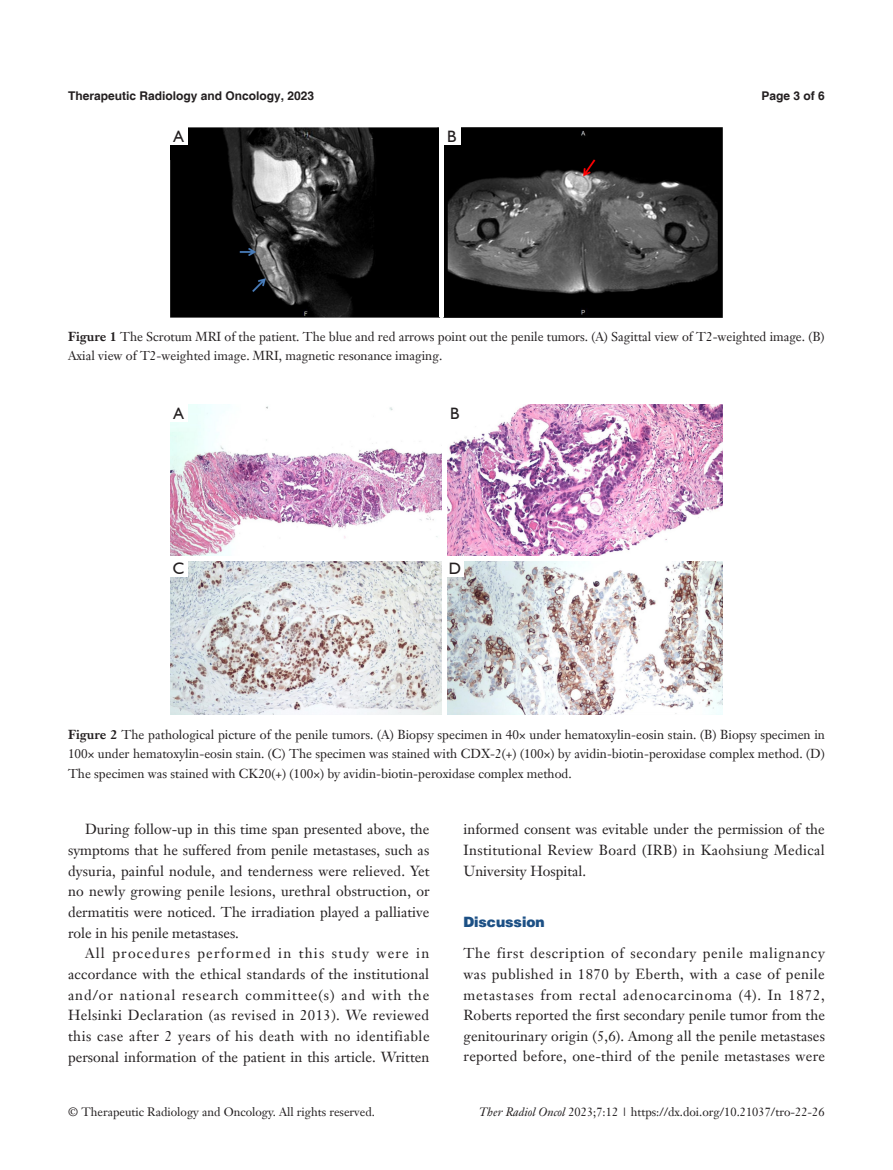
<style>
.page{position:relative;width:893px;height:1170px;background:#fff}
.page>*{position:absolute;margin:0;border:0;box-sizing:border-box;transform-origin:0 0}
.t1{font:16.5px "Humanist 521 BT";color:#231f20}
.t2{font:14.25px/20.7px "Janson Text LT";letter-spacing:.005em;color:#231f20;text-align:justify}
.t3{font:900 14.25px "Helvetica";color:#1c5085}
.t4{font:12.75px/19.5px "Janson Text LT";color:#231f20}
.t5{font:12px "Janson Text LT";color:#231f20}
.t6{font:700 12px "Helvetica";color:#231f20}
.s1{font-weight:700}
.s2{font-style:italic}
</style>
<div class="page">
<img style="left:170px;top:128px;width:553px;height:189px">
<hr style="left:439px;top:128px;width:4px;height:189px;background:#fff">
<div style="left:443px;top:128px;width:17px;height:17px;background:#fff"></div>
<div style="left:170px;top:128px;width:17px;height:17px;background:#fff"></div>
<img style="left:170px;top:404px;width:553px;height:311px">
<hr style="left:442px;top:404px;width:4px;height:311px;background:#fff">
<hr style="left:170px;top:556px;width:553px;height:4px;background:#fff">
<div style="left:446px;top:404px;width:17px;height:17px;background:#fff"></div>
<div style="left:446px;top:559px;width:17px;height:17px;background:#fff"></div>
<div style="left:170px;top:404px;width:17px;height:17px;background:#fff"></div>
<div style="left:170px;top:559px;width:17px;height:17px;background:#fff"></div>
<p class="t6" style="left:68px;top:88px;width:248px">Therapeutic Radiology and Oncology, 2023</p>
<p class="t6" style="left:762px;top:88px;width:65px">Page 3 of 6</p>
<p class="t1" style="left:173px;top:126px;width:12px">A</p>
<p class="t1" style="left:447px;top:126px;width:11px">B</p>
<p class="t4" style="left:68px;top:326px;width:758px"><span class="s1">Figure 1</span> The Scrotum MRI of the patient. The blue and red arrows point out the penile tumors. (A) Sagittal view of T2-weighted image. (B)<br>Axial view of T2-weighted image. MRI, magnetic resonance imaging.</p>
<p class="t1" style="left:173px;top:402px;width:12px">A</p>
<p class="t1" style="left:173px;top:557px;width:13px">C</p>
<p class="t1" style="left:450px;top:402px;width:11px">B</p>
<p class="t1" style="left:449px;top:557px;width:14px">D</p>
<p class="t4" style="left:68px;top:724px;width:758px;text-align:justify"><span class="s1">Figure 2</span> The pathological picture of the penile tumors. (A) Biopsy specimen in 40× under hematoxylin-eosin stain. (B) Biopsy specimen in 100× under hematoxylin-eosin stain. (C) The specimen was stained with CDX-2(+) (100×) by avidin-biotin-peroxidase complex method. (D)<br>The specimen was stained with CK20(+) (100×) by avidin-biotin-peroxidase complex method.</p>
<p class="t2" style="left:68px;top:818px;width:363px;text-indent:17px">During follow-up in this time span presented above, the symptoms that he suffered from penile metastases, such as dysuria, painful nodule, and tenderness were relieved. Yet no newly growing penile lesions, urethral obstruction, or dermatitis were noticed. The irradiation played a palliative role in his penile metastases.</p>
<p class="t2" style="left:68px;top:942px;width:363px;text-indent:17px">All procedures performed in this study were in accordance with the ethical standards of the institutional and/or national research committee(s) and with the Helsinki Declaration (as revised in 2013). We reviewed this case after 2 years of his death with no identifiable personal information of the patient in this article. Written</p>
<p class="t2" style="left:463px;top:818px;width:363px">informed consent was evitable under the permission of the Institutional Review Board (IRB) in Kaohsiung Medical University Hospital.</p>
<p class="t3" style="left:463px;top:912px;width:83px">Discussion</p>
<p class="t2" style="left:463px;top:942px;width:363px">The first description of secondary penile malignancy was published in 1870 by Eberth, with a case of penile metastases from rectal adenocarcinoma (4). In 1872, Roberts reported the first secondary penile tumor from the genitourinary origin (5,6). Among all the penile metastases reported before, one-third of the penile metastases were</p>
<p class="t5" style="left:68px;top:1104px;width:308px">© Therapeutic Radiology and Oncology. All rights reserved.</p>
<p class="t5" style="left:479px;top:1104px;width:347px"><span class="s2">Ther Radiol Oncol</span> 2023;7:12 | https://dx.doi.org/10.21037/tro-22-26</p>
</div>
